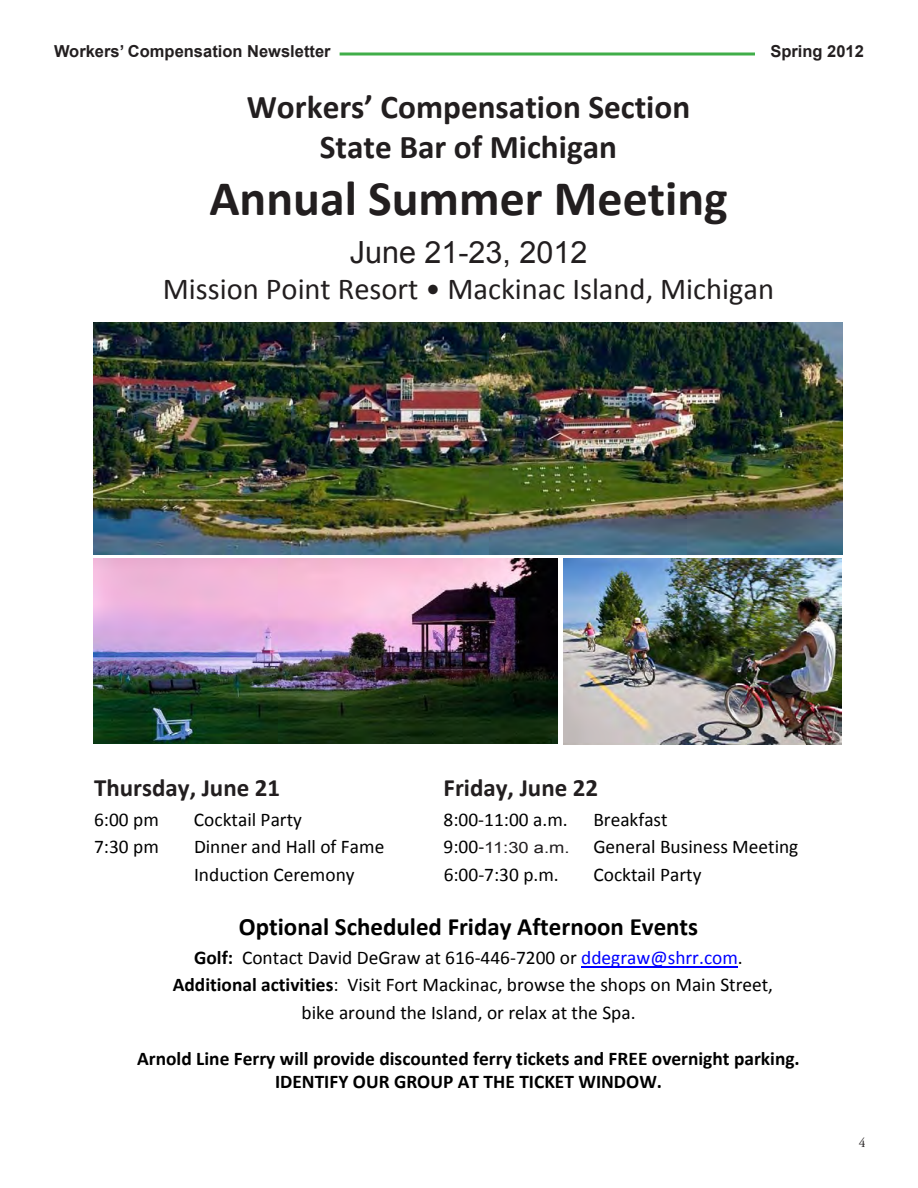
<style>
.page{position:relative;width:918px;height:1188px;background:#fff}
.page>*{position:absolute;margin:0;border:0;box-sizing:border-box;transform-origin:0 0}
.t1{font:700 49.95px "Calibri";color:#221e1f}
.t2{font:700 33.3px/40.7px "Calibri";color:#221e1f;text-align:center}
.t3{font:30.6px/35.4px "Calibri";color:#221e1f;text-align:center}
.t4{font:700 24.9px "Calibri";color:#000}
.t5{font:700 24.9px "Calibri";color:#221e1f}
.t6{font:19.35px/27.3px "Calibri";color:#000;text-align:center}
.t7{font:700 19.35px/23.7px "Calibri";color:#000;text-align:center}
.t8{font:700 16.5px "Arial";color:#231f20}
.t9{font:15.6px "Arial";color:#231f20;scale:1.17 1}
.t10{font:13.5px "Adobe Garamond Pro";color:#231f20}
.s1{font-family:"Arial"}
.s2{font-weight:700}
.s3{color:#00f}
</style>
<div class="page">
<svg style="left:340px;top:52px;width:415px;height:4px;background:#6fc276"></svg>
<img style="left:94px;top:322px;width:749px;height:233px">
<img style="left:94px;top:559px;width:464px;height:185px">
<img style="left:563px;top:559px;width:279px;height:186px">
<hr style="left:581px;top:966px;width:157px;height:2px;background:#00f">
<p class="t8" style="left:54px;top:40px;width:278px">Workers’ Compensation Newsletter</p>
<p class="t8" style="left:770px;top:40px;width:95px">Spring 2012</p>
<p class="t2" style="left:247px;top:85px;width:445px">Workers’ Compensation Section<br>State Bar of Michigan</p>
<p class="t1" style="left:209px;top:167px;width:520px">Annual Summer Meeting</p>
<p class="t3" style="left:163px;top:234px;width:613px"><span class="s1">June 21-23, 2012<br></span>Mission Point Resort • Mackinac Island, Michigan</p>
<p class="t5" style="left:94px;top:773px;width:188px">Thursday, June 21</p>
<p class="t5" style="left:444px;top:773px;width:156px">Friday, June 22</p>
<p class="t6" style="left:94px;top:805px;width:66px">6:00 pm</p>
<p class="t6" style="left:194px;top:805px;width:110px">Cocktail Party</p>
<p class="t6" style="left:444px;top:805px;width:126px">8:00‐11:00 a.m.</p>
<p class="t6" style="left:593px;top:805px;width:76px">Breakfast</p>
<p class="t6" style="left:94px;top:832px;width:66px">7:30 pm</p>
<p class="t6" style="left:194px;top:832px;width:192px">Dinner and Hall of Fame</p>
<p class="t6" style="left:444px;top:832px;width:127px">9:00‐12:00 p.m.</p>
<p class="t6" style="left:593px;top:832px;width:207px">General Business Meeting</p>
<p class="t6" style="left:194px;top:860px;width:162px">Induction Ceremony</p>
<p class="t6" style="left:444px;top:860px;width:117px">6:00‐7:30 p.m.</p>
<p class="t6" style="left:593px;top:860px;width:110px">Cocktail Party</p>
<p class="t4" style="left:239px;top:911px;width:461px">Optional Scheduled Friday Afternoon Events</p>
<p class="t6" style="left:173px;top:943px;width:602px"><span class="s2">Golf:</span> Contact David DeGraw at 616‐446‐7200 or <span class="s3">ddegraw@shrr.com</span>.<br><span class="s2">Additional activities</span>: Visit Fort Mackinac, browse the shops on Main Street, bike around the Island, or relax at the Spa.</p>
<p class="t7" style="left:137px;top:1045px;width:664px">Arnold Line Ferry will provide discounted ferry tickets and FREE overnight parking.<br>IDENTIFY OUR GROUP AT THE TICKET WINDOW.</p>
<p class="t9" style="left:484px;top:837px;width:74px">11:30 a.m.</p>
<p class="t10" style="left:859px;top:1134px;width:8px">4</p>
</div>
